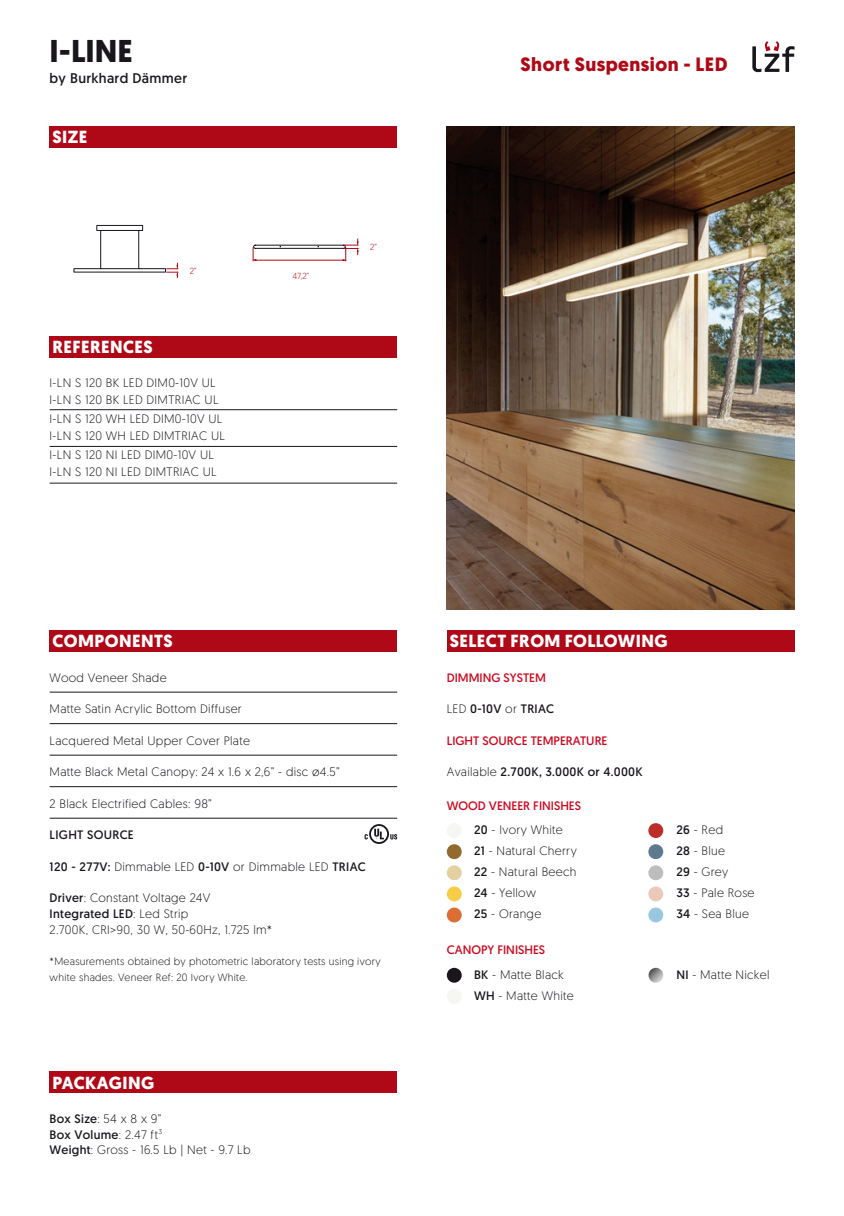
<style>
.page{position:relative;width:844px;height:1216px;background:#fff}
.page>*{position:absolute;margin:0;border:0;box-sizing:border-box;transform-origin:0 0}
.t1{font:700 31.5px "Geomanist";color:#1a171c}
.t2{font:700 19.25px "Geomanist";letter-spacing:.025em;color:#af0917}
.t3{font:700 17.5px "Geomanist";letter-spacing:.025em;color:#fff}
.t4{font:14px "Geomanist";letter-spacing:.025em;color:#1a171c}
.t5{font:300 12.25px/21px "Geomanist";letter-spacing:.025em;color:#1a171c}
.t6{font:12.25px "Geomanist";color:#cd071e}
.t7{font:12.25px "Geomanist";letter-spacing:.025em;color:#1a171c}
.t8{font:300 10.5px/15.8px "Geomanist";letter-spacing:.025em;color:#1a171c}
.t9{font:300 8.75px "Geomanist";color:#af0917}
.s1{font-weight:400}
.s2{font-weight:300}
</style>
<div class="page">
<div style="left:446px;top:630px;width:348px;height:21px;background:#af0917"></div>
<div style="left:50px;top:126px;width:347px;height:21px;background:#af0917"></div>
<div style="left:50px;top:336px;width:347px;height:21px;background:#af0917"></div>
<div style="left:50px;top:1071px;width:347px;height:21px;background:#af0917"></div>
<div style="left:50px;top:630px;width:347px;height:21px;background:#af0917"></div>
<svg style="left:752px;top:41px;width:42px;height:31px"></svg>
<img style="left:446px;top:126px;width:348px;height:483px">
<hr style="left:138px;top:230px;width:1px;height:39px;background:#1a171c">
<hr style="left:100px;top:230px;width:1px;height:39px;background:#1a171c">
<div style="left:97px;top:225px;width:46px;height:5px;border:1px solid #1a171c"></div>
<div style="left:74px;top:268px;width:92px;height:4px;border:1px solid #1a171c"></div>
<svg style="left:167px;top:263px;width:11px;height:15px"></svg>
<svg style="left:253px;top:238px;width:105px;height:23px"></svg>
<svg style="left:364px;top:824px;width:33px;height:20px"></svg>
<hr style="left:50px;top:691px;width:347px;height:1px;background:#1a171c">
<hr style="left:50px;top:723px;width:347px;height:1px;background:#1a171c">
<hr style="left:50px;top:754px;width:347px;height:1px;background:#1a171c">
<hr style="left:50px;top:786px;width:347px;height:1px;background:#1a171c">
<hr style="left:50px;top:817px;width:347px;height:1px;background:#1a171c">
<hr style="left:50px;top:483px;width:347px;height:1px;background:#1a171c">
<hr style="left:50px;top:409px;width:347px;height:1px;background:#1a171c">
<hr style="left:50px;top:446px;width:347px;height:1px;background:#1a171c">
<div style="left:446px;top:823px;width:15px;height:15px;background:#f6f6f3;border-radius:50%"></div>
<div style="left:446px;top:844px;width:15px;height:15px;background:#936a2d;border-radius:50%"></div>
<div style="left:446px;top:865px;width:15px;height:15px;background:#e4d1a0;border-radius:50%"></div>
<div style="left:446px;top:886px;width:15px;height:15px;background:#f7cc47;border-radius:50%"></div>
<div style="left:446px;top:907px;width:15px;height:15px;background:#dc6d33;border-radius:50%"></div>
<div style="left:648px;top:823px;width:15px;height:15px;background:#bd2e28;border-radius:50%"></div>
<div style="left:648px;top:844px;width:15px;height:15px;background:#5e7a8f;border-radius:50%"></div>
<div style="left:648px;top:865px;width:15px;height:15px;background:#bcbdbf;border-radius:50%"></div>
<div style="left:648px;top:886px;width:15px;height:15px;background:#eac9ba;border-radius:50%"></div>
<div style="left:648px;top:907px;width:15px;height:15px;background:#98c7e2;border-radius:50%"></div>
<div style="left:446px;top:967px;width:15px;height:15px;background:#1a171c;border-radius:50%"></div>
<div style="left:446px;top:988px;width:15px;height:15px;background:#f6f6f3;border-radius:50%"></div>
<svg style="left:648px;top:967px;width:15px;height:15px"></svg>
<h1 class="t1" style="left:50px;top:30px;width:85px">I-LINE</h1>
<p class="t4" style="left:50px;top:69px;width:139px">by Burkhard Dämmer</p>
<h3 class="t3" style="left:52px;top:125px;width:36px">SIZE</h3>
<h3 class="t3" style="left:52px;top:335px;width:102px">REFERENCES</h3>
<p class="t9" style="left:190px;top:265px;width:8px">2”</p>
<p class="t5" style="left:50px;top:373px;width:170px;line-height:17.2px">I-LN S 120 BK LED DIM0-10V UL<br>I-LN S 120 BK LED DIMTRIAC UL</p>
<p class="t5" style="left:50px;top:409px;width:177px;line-height:17.2px">I-LN S 120 WH LED DIM0-10V UL<br>I-LN S 120 WH LED DIMTRIAC UL</p>
<p class="t5" style="left:50px;top:445px;width:168px;line-height:17.2px">I-LN S 120 NI LED DIM0-10V UL<br>I-LN S 120 NI LED DIMTRIAC UL</p>
<h3 class="t3" style="left:52px;top:629px;width:122px">COMPONENTS</h3>
<p class="t9" style="left:292px;top:270px;width:18px">47,2”</p>
<p class="t9" style="left:370px;top:242px;width:8px">2”</p>
<p class="t5" style="left:50px;top:666px;width:118px">Wood Veneer Shade</p>
<p class="t5" style="left:50px;top:697px;width:194px">Matte Satin Acrylic Bottom Diffuser</p>
<p class="t5" style="left:50px;top:729px;width:202px">Lacquered Metal Upper Cover Plate</p>
<p class="t5" style="left:50px;top:760px;width:291px">Matte Black Metal Canopy: 24 x 1.6 x 2,6” - disc ø4.5”</p>
<p class="t5" style="left:50px;top:792px;width:164px">2 Black Electrified Cables: 98”</p>
<p class="t7" style="left:50px;top:826px;width:86px">LIGHT SOURCE</p>
<p class="t5" style="left:50px;top:855px;width:317px"><span class="s1">120 - 277V:</span> Dimmable LED <span class="s1">0-10V</span> or Dimmable LED <span class="s1">TRIAC</span></p>
<p class="t5" style="left:50px;top:889px;width:224px;line-height:15.8px"><span class="s1">Driver</span>: Constant Voltage 24V<br><span class="s1">Integrated LED</span>: Led Strip<br>2.700K, CRI&gt;90, 30 W, 50-60Hz, 1.725 lm*</p>
<p class="t8" style="left:50px;top:953px;width:332px">*Measurements obtained by photometric laboratory tests using ivory white shades. Veneer Ref: 20 Ivory White.</p>
<h3 class="t3" style="left:52px;top:1070px;width:103px">PACKAGING</h3>
<p class="t5" style="left:50px;top:1110px;width:202px;line-height:15.8px"><span class="s1">Box Size</span>: 54 x 8 x 9”<br><span class="s1">Box Volume</span>: 2.47 ft<sup>3<br></sup><span class="s1">Weight</span>: Gross - 16.5 Lb | Net - 9.7 Lb</p>
<h2 class="t2" style="left:520px;top:51px;width:208px">Short Suspension - LED</h2>
<h3 class="t3" style="left:449px;top:629px;width:219px">SELECT FROM FOLLOWING</h3>
<p class="t6" style="left:446px;top:669px;width:101px">DIMMING SYSTEM</p>
<p class="t7" style="left:446px;top:700px;width:109px"><span class="s2">LED</span> 0-10V <span class="s2">or</span> TRIAC</p>
<p class="t6" style="left:446px;top:732px;width:162px">LIGHT SOURCE TEMPERATURE</p>
<p class="t7" style="left:446px;top:763px;width:197px"><span class="s2">Available</span> 2.700K, 3.000K or 4.000K</p>
<p class="t6" style="left:446px;top:797px;width:136px">WOOD VENEER FINISHES</p>
<p class="t5" style="left:474px;top:818px;width:104px"><span class="s1">20</span> - Ivory White<br><span class="s1">21</span> - Natural Cherry<br><span class="s1">22</span> - Natural Beech<br><span class="s1">24</span> - Yellow<br><span class="s1">25</span> - Orange</p>
<p class="t5" style="left:676px;top:818px;width:80px"><span class="s1">26</span> - Red<br><span class="s1">28</span> - Blue<br><span class="s1">29</span> - Grey<br><span class="s1">33</span> - Pale Rose<br><span class="s1">34</span> - Sea Blue</p>
<p class="t6" style="left:446px;top:941px;width:100px">CANOPY FINISHES</p>
<p class="t5" style="left:474px;top:964px;width:101px"><span class="s1">BK</span> - Matte Black<br><span class="s1">WH</span> - Matte White</p>
<p class="t5" style="left:676px;top:964px;width:94px"><span class="s1">NI</span> - Matte Nickel</p>
</div>
